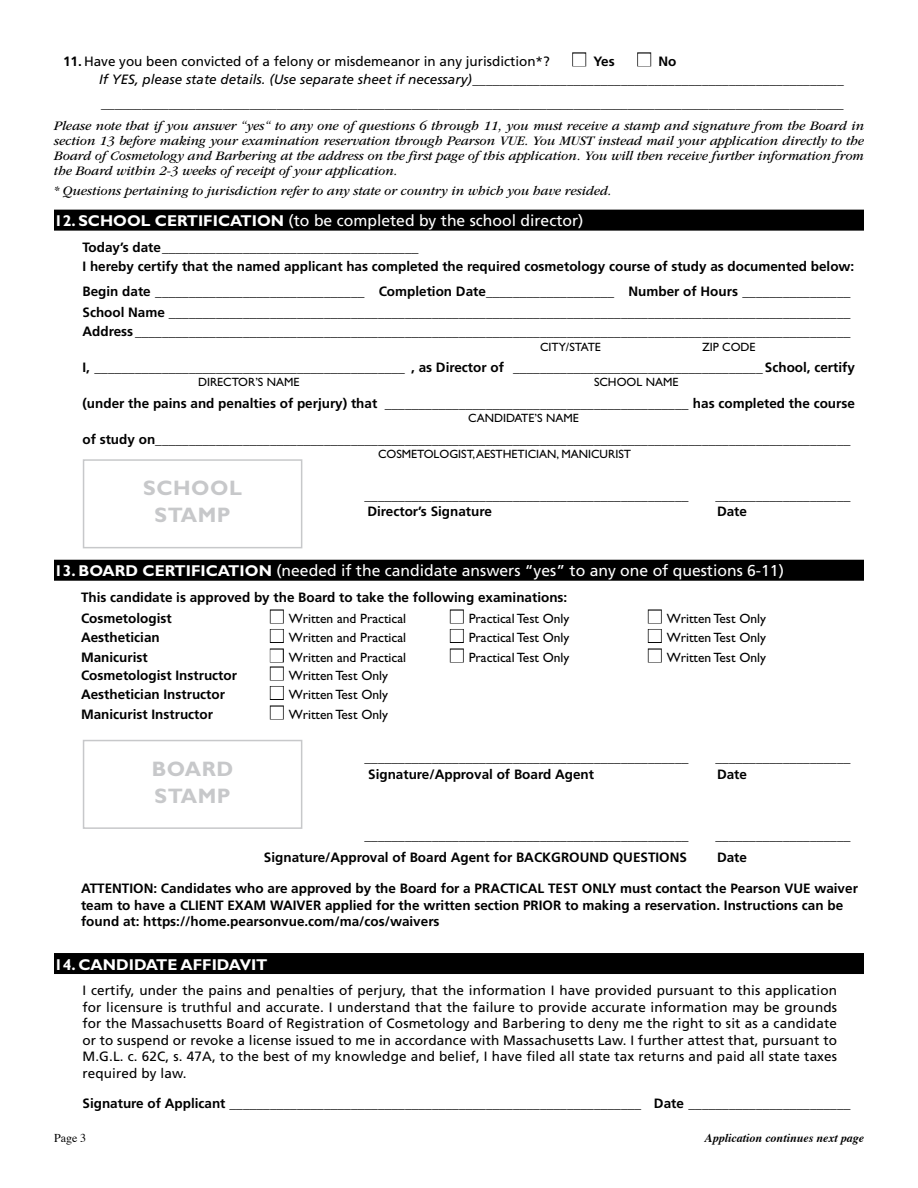
<style>
.page{position:relative;width:918px;height:1188px;background:#fff}
.page>*{position:absolute;margin:0;border:0;box-sizing:border-box;transform-origin:0 0}
.t1{font:700 21px/27px "Gill Sans Std";letter-spacing:.025em;color:#c7c8ca;text-align:center}
.t2{font:15.75px "Frutiger LT Std";color:#fff}
.t3{font:700 15.75px "Gill Sans Std";color:#fff}
.t4{font:700 13.5px/21px "Frutiger LT Std";color:#000}
.t5{font:13.5px/16.5px "Frutiger LT Std";color:#000;text-align:justify}
.t6{font:italic 13.5px/15px "ITC Garamond Std";letter-spacing:-.005em;color:#000;text-align:justify}
.t7{font:13.5px "Gill Sans Std";color:#000}
.t8{font:italic 13.5px "Gill Sans";color:#000}
.t9{font:12px "Gill Sans Std";color:#000}
.t10{font:italic 700 12px "Times";color:#000}
.t11{font:12px "Times";color:#000}
.s1{font-weight:400;font-style:italic}
.s2{font-family:"Gill Sans Std";font-weight:700}
.s3{font-weight:700}
</style>
<div class="page">
<div style="left:54px;top:210px;width:810px;height:21px;background:#000"></div>
<div style="left:54px;top:560px;width:810px;height:21px;background:#000"></div>
<div style="left:54px;top:953px;width:810px;height:21px;background:#000"></div>
<div style="left:83px;top:459px;width:219px;height:89px;border:2px solid #c7c8ca"></div>
<div style="left:83px;top:740px;width:219px;height:89px;border:2px solid #c7c8ca"></div>
<p class="t4" style="left:99px;top:52px;width:746px;line-height:18px;text-indent:538px">■ No<br><span class="s1">If YES, please state details. (Use separate sheet if necessary)</span>_______________________________________________________</p>
<p class="t8" style="left:101px;top:95px;width:744px">______________________________________________________________________________________________________________</p>
<p class="t6" style="left:54px;top:118px;width:812px">Please note that if you answer “yes“ to any one of questions 6 through 11, you must receive a stamp and signature from the Board in section 13 before making your examination reservation through Pearson VUE. You MUST instead mail your application directly to the Board of Cosmetology and Barbering at the address on the first page of this application. You will then receive further information from the Board within 2-3 weeks of receipt of your application.</p>
<p class="t6" style="left:54px;top:183px;width:559px">* Questions pertaining to jurisdiction refer to any state or country in which you have resided.</p>
<p class="t2" style="left:54px;top:211px;width:531px"><span class="s2">12. SCHOOL CERTIFICATION</span> (to be completed by the school director)</p>
<p class="t4" style="left:82px;top:237px;width:773px;line-height:19.5px">Today’s date______________________________________<br>I hereby certify that the named applicant has completed the required cosmetology course of study as documented below:</p>
<p class="t4" style="left:82px;top:281px;width:770px">Begin date _______________________________ Completion Date___________________ Number of Hours ________________<br>School Name _____________________________________________________________________________________________________</p>
<p class="t4" style="left:82px;top:321px;width:770px">Address __________________________________________________________________________________________________________</p>
<p class="t9" style="left:540px;top:340px;width:62px">CITY/STATE</p>
<p class="t9" style="left:702px;top:340px;width:55px">ZIP CODE</p>
<p class="t4" style="left:82px;top:357px;width:774px">I, ______________________________________________ , as Director of _____________________________________ School, certify</p>
<p class="t9" style="left:198px;top:375px;width:103px">DIRECTOR’S NAME</p>
<p class="t9" style="left:594px;top:375px;width:86px">SCHOOL NAME</p>
<p class="t4" style="left:82px;top:393px;width:774px">(under the pains and penalties of perjury) that _____________________________________________ has completed the course</p>
<p class="t9" style="left:468px;top:411px;width:112px">CANDIDATE’S NAME</p>
<p class="t4" style="left:82px;top:429px;width:770px">of study on_______________________________________________________________________________________________________</p>
<p class="t9" style="left:378px;top:447px;width:255px">COSMETOLOGIST, AESTHETICIAN, MANICURIST</p>
<p class="t5" style="left:63px;top:53px;width:488px"><span class="s3">11.</span> Have you been convicted of a felony or misdemeanor in any jurisdiction*?</p>
<p class="t4" style="left:572px;top:51px;width:44px">■ Yes</p>
<h1 class="t1" style="left:143px;top:475px;width:100px">SCHOOL<br>STAMP</h1>
<p class="t4" style="left:365px;top:485px;width:325px">________________________________________________</p>
<p class="t4" style="left:716px;top:485px;width:136px">____________________</p>
<p class="t4" style="left:367px;top:501px;width:126px">Director’s Signature</p>
<p class="t4" style="left:717px;top:501px;width:32px">Date</p>
<p class="t2" style="left:54px;top:561px;width:731px"><span class="s2">13. BOARD CERTIFICATION</span> (needed if the candidate answers “yes” to any one of questions 6-11)</p>
<p class="t4" style="left:81px;top:587px;width:488px">This candidate is approved by the Board to take the following examinations:<br>Cosmetologist</p>
<p class="t7" style="left:270px;top:610px;width:138px">■ Written and Practical</p>
<p class="t7" style="left:450px;top:610px;width:121px">■ Practical Test Only</p>
<p class="t7" style="left:648px;top:610px;width:119px">■ Written Test Only</p>
<p class="t4" style="left:81px;top:627px;width:80px">Aesthetician</p>
<p class="t7" style="left:270px;top:630px;width:138px">■ Written and Practical</p>
<p class="t7" style="left:450px;top:630px;width:121px">■ Practical Test Only</p>
<p class="t7" style="left:648px;top:630px;width:119px">■ Written Test Only</p>
<p class="t4" style="left:81px;top:647px;width:68px">Manicurist</p>
<p class="t7" style="left:270px;top:649px;width:138px">■ Written and Practical</p>
<p class="t7" style="left:450px;top:649px;width:121px">■ Practical Test Only</p>
<p class="t7" style="left:648px;top:649px;width:119px">■ Written Test Only</p>
<p class="t4" style="left:81px;top:665px;width:157px">Cosmetologist Instructor</p>
<p class="t7" style="left:270px;top:667px;width:119px">■ Written Test Only</p>
<p class="t4" style="left:81px;top:684px;width:146px">Aesthetician Instructor</p>
<p class="t7" style="left:270px;top:687px;width:119px">■ Written Test Only</p>
<p class="t4" style="left:81px;top:704px;width:133px">Manicurist Instructor</p>
<p class="t7" style="left:270px;top:706px;width:119px">■ Written Test Only</p>
<h1 class="t1" style="left:152px;top:755px;width:83px;text-align:left">BOARD<br>STAMP</h1>
<p class="t4" style="left:365px;top:747px;width:325px">________________________________________________</p>
<p class="t4" style="left:716px;top:747px;width:136px">____________________</p>
<p class="t4" style="left:368px;top:764px;width:227px">Signature/Approval of Board Agent</p>
<p class="t4" style="left:717px;top:764px;width:32px">Date</p>
<p class="t4" style="left:365px;top:825px;width:325px">________________________________________________</p>
<p class="t4" style="left:716px;top:825px;width:136px">____________________</p>
<p class="t4" style="left:264px;top:847px;width:425px">Signature/Approval of Board Agent for BACKGROUND QUESTIONS</p>
<p class="t4" style="left:717px;top:847px;width:32px">Date</p>
<p class="t4" style="left:81px;top:880px;width:778px;line-height:16.5px">ATTENTION: Candidates who are approved by the Board for a PRACTICAL TEST ONLY must contact the Pearson VUE waiver team to have a CLIENT EXAM WAIVER applied for the written section PRIOR to making a reservation. Instructions can be found at: https://home.pearsonvue.com/ma/cos/waivers</p>
<p class="t3" style="left:54px;top:955px;width:215px">14. CANDIDATE AFFIDAVIT</p>
<p class="t5" style="left:82px;top:982px;width:756px">I certify, under the pains and penalties of perjury, that the information I have provided pursuant to this application for licensure is truthful and accurate. I understand that the failure to provide accurate information may be grounds for the Massachusetts Board of Registration of Cosmetology and Barbering to deny me the right to sit as a candidate or to suspend or revoke a license issued to me in accordance with Massachusetts Law. I further attest that, pursuant to M.G.L. c. 62C, s. 47A, to the best of my knowledge and belief, I have filed all state tax returns and paid all state taxes required by law.</p>
<p class="t4" style="left:82px;top:1093px;width:770px">Signature of Applicant _____________________________________________________________ Date ________________________</p>
<p class="t11" style="left:54px;top:1126px;width:34px">Page 3</p>
<p class="t10" style="left:705px;top:1126px;width:161px">Application continues next page</p>
</div>
